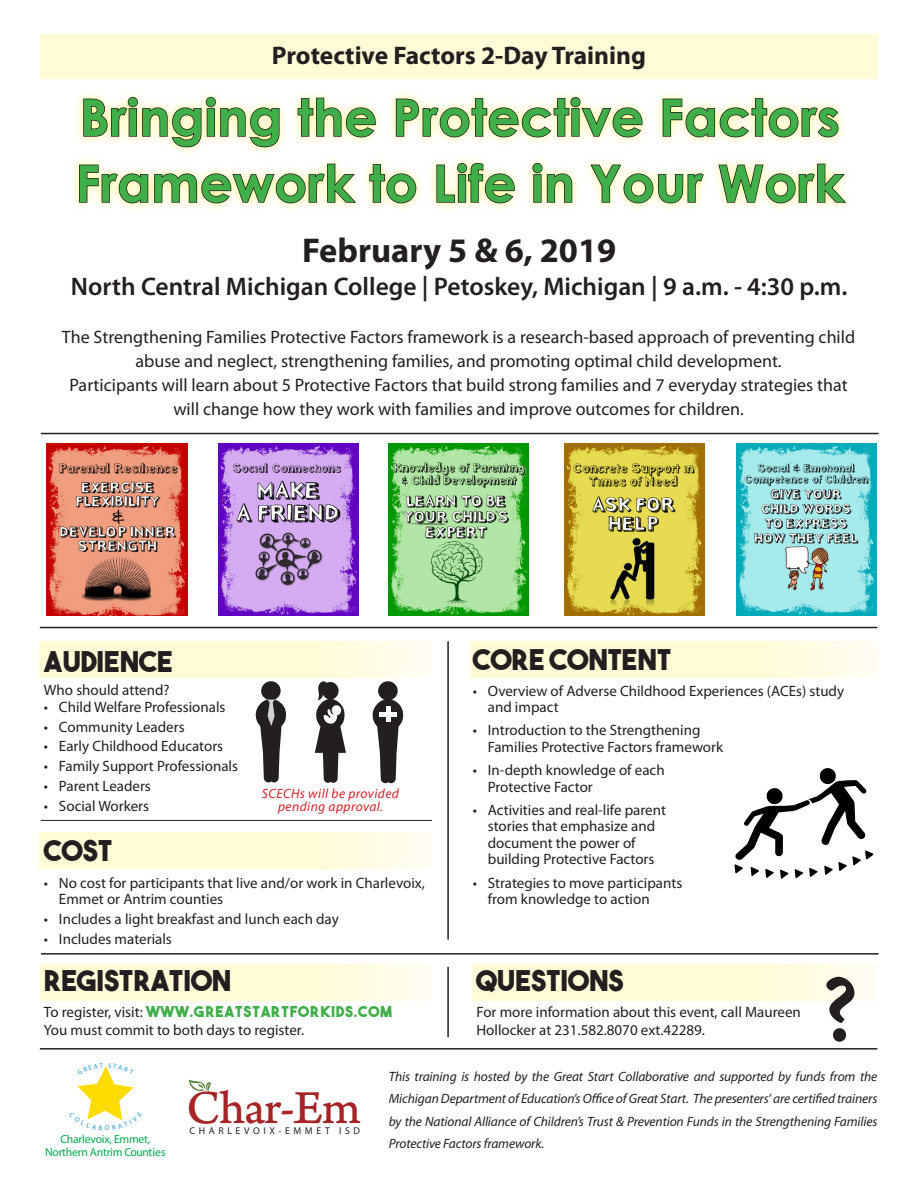
<style>
.page{position:relative;width:918px;height:1188px;background:#fff}
.page>*{position:absolute;margin:0;border:0;box-sizing:border-box;transform-origin:0 0}
.t1{font:91.5px "Minion Pro";color:#231f20}
.t2{font:700 51px/66px "Century Gothic";letter-spacing:.01em;color:#40ae49}
.t3{font:49.5px "Arno Pro Caption";letter-spacing:-.025em;color:#a62326}
.t4{font:700 34.5px "Myriad Pro";color:#231f20}
.t5{font:28.5px "The Bold Font";color:#231f20}
.t6{font:600 25.5px "Myriad Pro";color:#231f20}
.t7{font:700 25.5px "Myriad Pro";color:#231f20}
.t8{font:18px/24px "Myriad Pro";color:#231f20;text-align:center}
.t9{font:15px/16.5px "Myriad Pro";color:#231f20}
.t10{font:15px "The Bold Font";letter-spacing:.06em;color:#40ae49}
.t11{font:italic 13.5px/22.5px "Myriad Pro";letter-spacing:-.01em;color:#231f20;text-align:justify}
.t12{font:italic 13.5px/13.5px "Myriad Pro";letter-spacing:.03em;color:#d1232a;text-align:center}
.t13{font:600 11.7px/12.6px "Stone Sans Std";letter-spacing:-.02em;color:#00a94e;text-align:center}
.t14{font:9.75px "Myriad Pro";letter-spacing:.365em;color:#231f20}
.s1{font-family:"Myriad Pro";color:#231f20}
</style>
<div class="page">
<div style="left:40px;top:832px;width:392px;height:37px;background:linear-gradient(to right,#fffbd0,#fffce5)"></div>
<div style="left:472px;top:964px;width:405px;height:37px;background:#fffbd6"></div>
<div style="left:41px;top:964px;width:391px;height:37px;background:linear-gradient(to right,#fffbd0,#fffce5)"></div>
<div style="left:470px;top:641px;width:409px;height:37px;background:linear-gradient(to right,#fffbd0,#fffce5)"></div>
<div style="left:40px;top:641px;width:392px;height:37px;background:linear-gradient(to right,#fffbd0,#fffce5)"></div>
<hr style="left:41px;top:953px;width:838px;height:2px;background:#231f20">
<svg style="left:189px;top:1080px;width:22px;height:12px"></svg>
<div style="left:40px;top:34px;width:837px;height:45px;background:#fffbd6"></div>
<hr style="left:40px;top:627px;width:837px;height:1px;background:#231f20">
<hr style="left:447px;top:641px;width:2px;height:299px;background:#231f20">
<hr style="left:41px;top:820px;width:391px;height:1px;background:#231f20">
<hr style="left:447px;top:967px;width:2px;height:70px;background:#231f20">
<hr style="left:40px;top:1048px;width:837px;height:2px;background:#231f20">
<div style="left:69px;top:89px;width:785px;height:124px;background:#fff101;opacity:.44"></div>
<svg style="left:82px;top:96px;width:198px;height:52px"></svg>
<svg style="left:297px;top:97px;width:80px;height:41px;background:#d3d0ac"></svg>
<svg style="left:395px;top:96px;width:248px;height:42px"></svg>
<svg style="left:662px;top:97px;width:177px;height:41px"></svg>
<svg style="left:78px;top:163px;width:280px;height:41px"></svg>
<svg style="left:369px;top:163px;width:48px;height:41px"></svg>
<svg style="left:436px;top:162px;width:80px;height:42px;background:#cfcca9"></svg>
<svg style="left:532px;top:162px;width:41px;height:41px;background:#d0cdac"></svg>
<svg style="left:589px;top:164px;width:116px;height:40px"></svg>
<svg style="left:718px;top:163px;width:130px;height:41px;background:#d6d3b0"></svg>
<svg style="left:735px;top:768px;width:139px;height:111px"></svg>
<svg style="left:255px;top:681px;width:31px;height:102px"></svg>
<svg style="left:372px;top:681px;width:31px;height:102px"></svg>
<div style="left:378px;top:681px;width:20px;height:19px;background:#231f20;border-radius:50%"></div>
<div style="left:386px;top:706px;width:5px;height:16px;background:#fff"></div>
<div style="left:380px;top:712px;width:17px;height:5px;background:#fff"></div>
<svg style="left:315px;top:681px;width:31px;height:102px"></svg>
<svg style="left:825px;top:975px;width:31px;height:67px"></svg>
<hr style="left:41px;top:433px;width:838px;height:1px;background:#231f20">
<img style="left:46px;top:443px;width:142px;height:173px">
<img style="left:218px;top:443px;width:140px;height:173px">
<img style="left:389px;top:443px;width:140px;height:173px">
<img style="left:564px;top:443px;width:140px;height:173px">
<img style="left:737px;top:443px;width:140px;height:173px">
<svg style="left:77px;top:1066px;width:57px;height:55px"></svg>
<p class="t7" style="left:272px;top:39px;width:376px">Protective Factors 2-Day Training</p>
<p class="t2" style="left:75px;top:82px;width:770px">Bringing the Protective Factors<br>Framework to Life in Your Work</p>
<p class="t4" style="left:302px;top:228px;width:316px">February 5 &amp; 6, 2019</p>
<p class="t6" style="left:71px;top:270px;width:778px">North Central Michigan College | Petoskey, Michigan | 9 a.m. - 4:30 p.m.</p>
<p class="t8" style="left:62px;top:325px;width:795px">The Strengthening Families Protective Factors framework is a research-based approach of preventing child abuse and neglect, strengthening families, and promoting optimal child development.</p>
<p class="t8" style="left:70px;top:373px;width:780px">Participants will learn about 5 Protective Factors that build strong families and 7 everyday strategies that</p>
<p class="t8" style="left:173px;top:397px;width:572px">will change how they work with families and improve outcomes for children.</p>
<p class="t5" style="left:44px;top:643px;width:130px">AUDIENCE</p>
<p class="t5" style="left:473px;top:642px;width:200px">CORE CONTENT</p>
<p class="t9" style="left:44px;top:682px;width:127px">Who should attend?</p>
<p class="t9" style="left:44px;top:698px;width:183px">• Child Welfare Professionals</p>
<p class="t9" style="left:44px;top:718px;width:142px">• Community Leaders</p>
<p class="t9" style="left:44px;top:738px;width:181px">• Early Childhood Educators</p>
<p class="t9" style="left:44px;top:758px;width:196px">• Family Support Professionals</p>
<p class="t9" style="left:44px;top:777px;width:108px">• Parent Leaders</p>
<p class="t9" style="left:44px;top:797px;width:107px">• Social Workers</p>
<p class="t9" style="left:488px;top:682px;width:358px;text-indent:-15px">• Overview of Adverse Childhood Experiences (ACEs) study and impact</p>
<p class="t9" style="left:488px;top:722px;width:237px;text-indent:-15px">• Introduction to the Strengthening<br>Families Protective Factors framework</p>
<p class="t9" style="left:488px;top:762px;width:178px;text-indent:-15px">• In-depth knowledge of each<br>Protective Factor</p>
<p class="t9" style="left:488px;top:801px;width:180px;text-indent:-15px">• Activities and real-life parent stories that emphasize and document the power of building Protective Factors</p>
<p class="t9" style="left:488px;top:874px;width:196px;text-indent:-15px">• Strategies to move participants from knowledge to action</p>
<p class="t12" style="left:262px;top:786px;width:139px">SCECHs will be provided pending approval.</p>
<p class="t5" style="left:44px;top:832px;width:70px">COST</p>
<p class="t9" style="left:59px;top:874px;width:367px;text-indent:-15px">• No cost for participants that live and/or work in Charlevoix,<br>Emmet or Antrim counties</p>
<p class="t9" style="left:44px;top:911px;width:296px">• Includes a light breakfast and lunch each day</p>
<p class="t9" style="left:44px;top:930px;width:129px">• Includes materials</p>
<p class="t5" style="left:44px;top:963px;width:189px">REGISTRATION</p>
<p class="t10" style="left:44px;top:1002px;width:349px"><span class="s1">To register, visit:</span> WWW.GREATSTARTFORKIDS.COM</p>
<p class="t9" style="left:44px;top:1021px;width:262px">You must commit to both days to register.</p>
<p class="t5" style="left:477px;top:963px;width:149px">QUESTIONS</p>
<p class="t9" style="left:477px;top:1002px;width:326px;line-height:18px">For more information about this event, call Maureen<br>Hollocker at 231.582.8070 ext.42289.</p>
<p class="t1" style="left:823px;top:949px;width:36px">?</p>
<p class="t13" style="left:45px;top:1133px;width:122px">Charlevoix, Emmet,<br>Northern Antrim Counties</p>
<p class="t3" style="left:186px;top:1078px;width:176px">Char-Em</p>
<p class="t14" style="left:190px;top:1124px;width:172px">CHARLEVOIX-EMMET ISD</p>
<p class="t11" style="left:389px;top:1065px;width:490px">This training is hosted by the Great Start Collaborative and supported by funds from the Michigan Department of Education’s Office of Great Start. The presenters’ are certified trainers by the National Alliance of Children’s Trust &amp; Prevention Funds in the Strengthening Families Protective Factors framework.</p>
</div>
